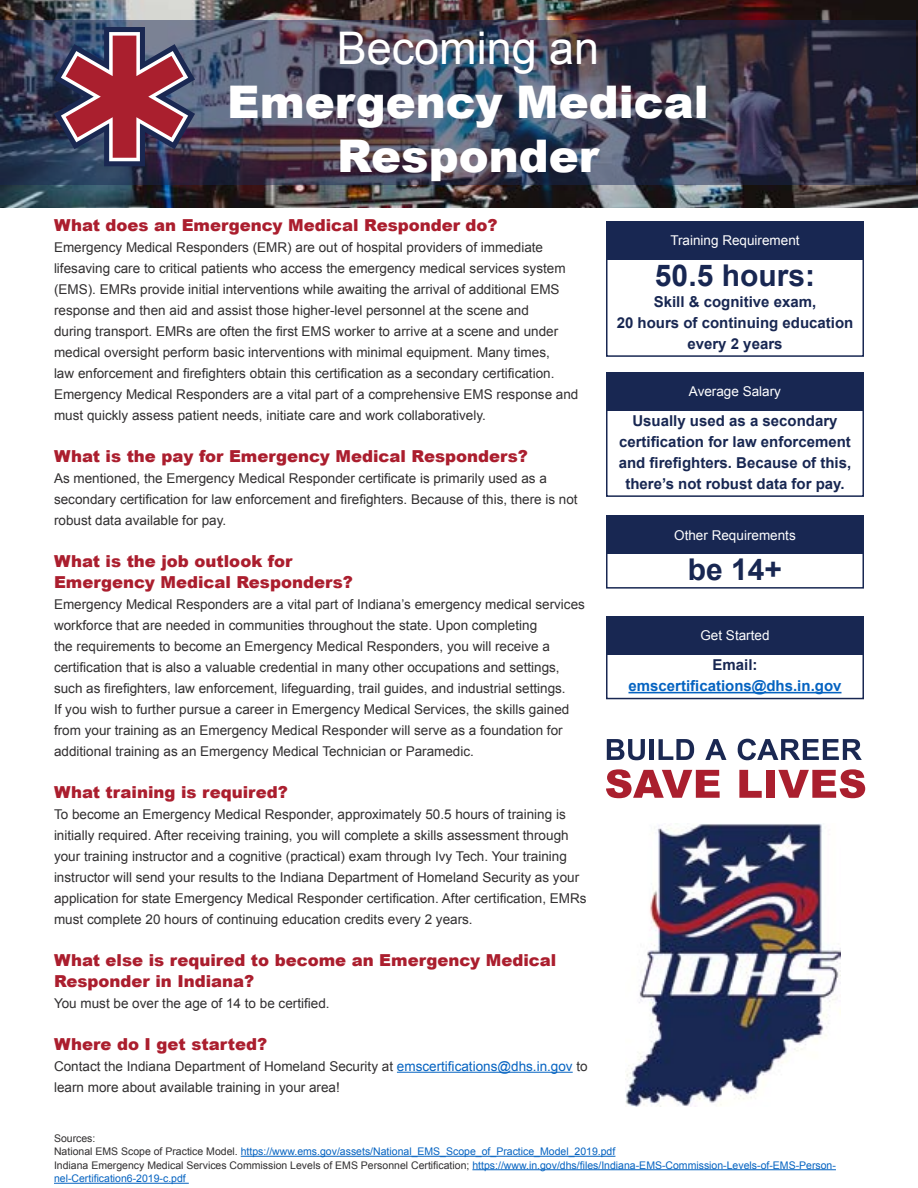
<style>
.page{position:relative;width:918px;height:1188px;background:#fff}
.page>*{position:absolute;margin:0;border:0;box-sizing:border-box;transform-origin:0 0}
.t1{font:900 45px/54px "Arial";color:#fff;text-align:center}
.t2{font:45px "Arial";color:#fff}
.t3{font:700 30px "Arial";color:#182752}
.t4{font:900 16.5px/21px "Arial";color:#ab1e2e}
.t5{font:700 15px/21px "Arial";color:#182752;text-align:center}
.t6{font:700 15px "Arial";color:#0563c1}
.t7{font:13.5px/21px "Arial";color:#312f30}
.t8{font:13.5px "Arial";color:#fff}
.t9{font:10.5px/13.5px "Arial";color:#0563c1}
.s1{color:#0563c1}
.s2{color:#312f30}
</style>
<div class="page">
<img style="left:0;top:0;width:918px;height:208px">
<img style="left:0;top:20px;width:916px;height:165px">
<div style="left:606px;top:255px;width:258px;height:102px;border:2px solid #182752"></div>
<div style="left:606px;top:406px;width:258px;height:91px;border:2px solid #182752"></div>
<div style="left:606px;top:550px;width:258px;height:39px;border:2px solid #182752"></div>
<hr style="left:628px;top:692px;width:214px;height:1px;background:#0563c1">
<div style="left:606px;top:651px;width:258px;height:48px;border:2px solid #182752"></div>
<img style="left:626px;top:823px;width:214px;height:284px">
<div style="left:606px;top:221px;width:258px;height:38px;background:#182752"></div>
<div style="left:606px;top:372px;width:258px;height:38px;background:#182752"></div>
<div style="left:606px;top:516px;width:258px;height:38px;background:#182752"></div>
<div style="left:606px;top:616px;width:258px;height:39px;background:#182752"></div>
<hr style="left:241px;top:1156px;width:374px;height:1px;background:#0563c1">
<hr style="left:472px;top:1169px;width:364px;height:1px;background:#0563c1">
<hr style="left:54px;top:1183px;width:135px;height:1px;background:#0563c1">
<hr style="left:397px;top:1072px;width:176px;height:1px;background:#0563c1">
<svg style="left:54px;top:27px;width:141px;height:139px;background:#784a60"></svg>
<svg style="left:606px;top:769px;width:114px;height:29px"></svg>
<svg style="left:739px;top:770px;width:23px;height:28px"></svg>
<div style="left:766px;top:770px;width:9px;height:28px;background:#aa1f2e"></div>
<svg style="left:778px;top:769px;width:87px;height:29px"></svg>
<svg style="left:607px;top:739px;width:38px;height:21px"></svg>
<hr style="left:650px;top:739px;width:4px;height:21px;background:#1a2852">
<svg style="left:659px;top:739px;width:35px;height:21px"></svg>
<svg style="left:705px;top:739px;width:21px;height:21px"></svg>
<svg style="left:738px;top:739px;width:124px;height:21px"></svg>
<h1 class="t2" style="left:337px;top:19px;width:264px">Becoming an</h1>
<h1 class="t1" style="left:227px;top:74px;width:483px">Emergency Medical<br>Responder</h1>
<p class="t4" style="left:54px;top:214px;width:445px">What does an Emergency Medical Responder do?</p>
<p class="t7" style="left:54px;top:237px;width:526px">Emergency Medical Responders (EMR) are out of hospital providers of immediate lifesaving care to critical patients who access the emergency medical services system (EMS). EMRs provide initial interventions while awaiting the arrival of additional EMS response and then aid and assist those higher-level personnel at the scene and<br>during transport. EMRs are often the first EMS worker to arrive at a scene and under medical oversight perform basic interventions with minimal equipment. Many times,<br>law enforcement and firefighters obtain this certification as a secondary certification.<br>Emergency Medical Responders are a vital part of a comprehensive EMS response and must quickly assess patient needs, initiate care and work collaboratively.</p>
<p class="t4" style="left:54px;top:445px;width:476px">What is the pay for Emergency Medical Responders?</p>
<p class="t7" style="left:54px;top:468px;width:525px">As mentioned, the Emergency Medical Responder certificate is primarily used as a secondary certification for law enforcement and firefighters. Because of this, there is not robust data available for pay.</p>
<p class="t4" style="left:54px;top:550px;width:300px">What is the job outlook for<br>Emergency Medical Responders?</p>
<p class="t7" style="left:54px;top:594px;width:532px">Emergency Medical Responders are a vital part of Indiana’s emergency medical services workforce that are needed in communities throughout the state. Upon completing<br>the requirements to become an Emergency Medical Responders, you will receive a certification that is also a valuable credential in many other occupations and settings, such as firefighters, law enforcement, lifeguarding, trail guides, and industrial settings.<br>If you wish to further pursue a career in Emergency Medical Services, the skills gained from your training as an Emergency Medical Responder will serve as a foundation for additional training as an Emergency Medical Technician or Paramedic.</p>
<p class="t4" style="left:54px;top:781px;width:235px">What training is required?</p>
<p class="t7" style="left:54px;top:804px;width:534px">To become an Emergency Medical Responder, approximately 50.5 hours of training is initially required. After receiving training, you will complete a skills assessment through your training instructor and a cognitive (practical) exam through Ivy Tech. Your training instructor will send your results to the Indiana Department of Homeland Security as your application for state Emergency Medical Responder certification. After certification, EMRs must complete 20 hours of continuing education credits every 2 years.</p>
<p class="t4" style="left:54px;top:949px;width:504px">What else is required to become an Emergency Medical<br>Responder in Indiana?</p>
<p class="t7" style="left:54px;top:993px;width:277px">You must be over the age of 14 to be certified.</p>
<p class="t4" style="left:54px;top:1033px;width:215px">Where do I get started?</p>
<p class="t7" style="left:54px;top:1056px;width:535px">Contact the Indiana Department of Homeland Security at <span class="s1">emscertifications@dhs.in.gov</span> to learn more about available training in your area!</p>
<p class="t8" style="left:670px;top:231px;width:131px">Training Requirement</p>
<h2 class="t3" style="left:655px;top:255px;width:162px">50.5 hours:</h2>
<p class="t5" style="left:617px;top:291px;width:238px">Skill &amp; cognitive exam,<br>20 hours of continuing education every 2 years</p>
<p class="t8" style="left:689px;top:382px;width:94px">Average Salary</p>
<p class="t5" style="left:619px;top:410px;width:234px">Usually used as a secondary certification for law enforcement and firefighters. Because of this, there’s not robust data for pay.</p>
<p class="t8" style="left:674px;top:526px;width:123px">Other Requirements</p>
<h2 class="t3" style="left:688px;top:550px;width:96px">be 14+</h2>
<p class="t8" style="left:700px;top:627px;width:71px">Get Started</p>
<p class="t5" style="left:712px;top:655px;width:47px">Email:</p>
<p class="t6" style="left:628px;top:676px;width:215px">emscertifications@dhs.in.gov</p>
<p class="t9" style="left:54px;top:1131px;width:783px"><span class="s2">Sources:<br>National EMS Scope of Practice Model.</span> https://www.ems.gov/assets/National_EMS_Scope_of_Practice_Model_2019.pdf<br><span class="s2">Indiana Emergency Medical Services Commission Levels of EMS Personnel Certification;</span> https://www.in.gov/dhs/files/Indiana-EMS-Commission-Levels-of-EMS-Person&shy;nel-Certification6-2019-c.pdf</p>
</div>
